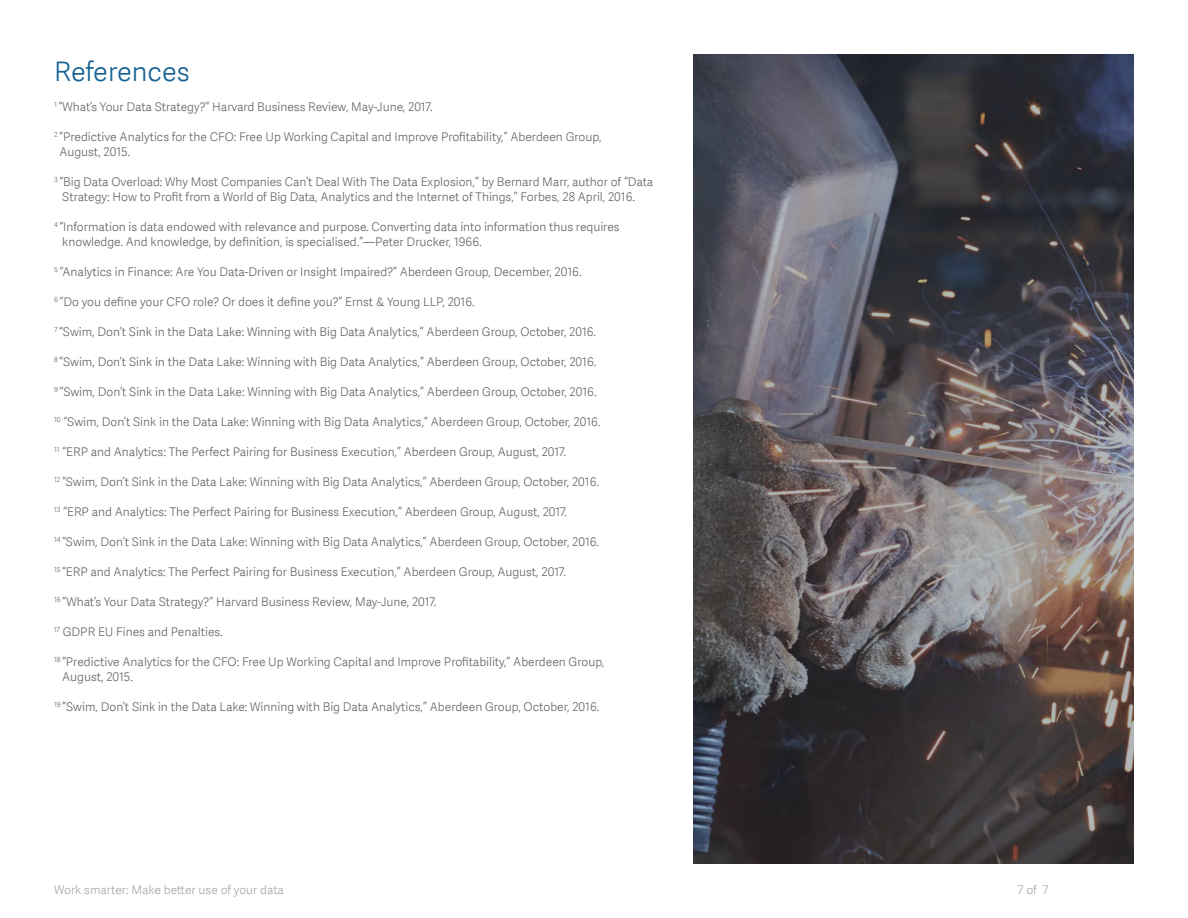
<style>
.page{position:relative;width:1188px;height:918px;background:#fff}
.page>*{position:absolute;margin:0;border:0;box-sizing:border-box;transform-origin:0 0}
.t1{font:27px "Adelle Sans SAGE Lt";color:#156194}
.t2{font:12px/15px "Adelle Sans SAGE Lt";color:#63666a}
.t3{font:12px "Adelle Sans SAGE Lt";color:#a7a8aa}
</style>
<div class="page">
<svg style="left:693px;top:54px;width:441px;height:810px"></svg>
<h1 class="t1" style="left:54px;top:52px;width:137px">References</h1>
<p class="t2" style="left:54px;top:99px;width:380px"><sup>1</sup> “What’s Your Data Strategy?” Harvard Business Review, May-June, 2017.</p>
<p class="t2" style="left:60px;top:129px;width:544px;text-indent:-6px"><sup>2</sup> “Predictive Analytics for the CFO: Free Up Working Capital and Improve Profitability,” Aberdeen Group,<br>August, 2015.</p>
<p class="t2" style="left:62px;top:174px;width:593px;text-indent:-8px"><sup>3</sup> “Big Data Overload: Why Most Companies Can’t Deal With The Data Explosion,” by Bernard Marr, author of “Data<br>Strategy: How to Profit from a World of Big Data, Analytics and the Internet of Things,” Forbes, 28 April, 2016.</p>
<p class="t2" style="left:62px;top:219px;width:559px;text-indent:-8px"><sup>4</sup> “Information is data endowed with relevance and purpose. Converting data into information thus requires knowledge. And knowledge, by definition, is specialised.”—Peter Drucker, 1966.</p>
<p class="t2" style="left:54px;top:264px;width:529px"><sup>5</sup> “Analytics in Finance: Are You Data-Driven or Insight Impaired?” Aberdeen Group, December, 2016.</p>
<p class="t2" style="left:54px;top:294px;width:422px"><sup>6</sup> “Do you define your CFO role? Or does it define you?” Ernst &amp; Young LLP, 2016.</p>
<p class="t2" style="left:54px;top:324px;width:544px"><sup>7</sup> “Swim, Don’t Sink in the Data Lake: Winning with Big Data Analytics,” Aberdeen Group, October, 2016.</p>
<p class="t2" style="left:54px;top:354px;width:544px"><sup>8</sup> “Swim, Don’t Sink in the Data Lake: Winning with Big Data Analytics,” Aberdeen Group, October, 2016.</p>
<p class="t2" style="left:54px;top:384px;width:544px"><sup>9</sup> “Swim, Don’t Sink in the Data Lake: Winning with Big Data Analytics,” Aberdeen Group, October, 2016.</p>
<p class="t2" style="left:54px;top:414px;width:548px"><sup>10</sup> “Swim, Don’t Sink in the Data Lake: Winning with Big Data Analytics,” Aberdeen Group, October, 2016.</p>
<p class="t2" style="left:54px;top:444px;width:514px"><sup>11</sup> “ERP and Analytics: The Perfect Pairing for Business Execution,” Aberdeen Group, August, 2017.</p>
<p class="t2" style="left:54px;top:474px;width:547px"><sup>12</sup> “Swim, Don’t Sink in the Data Lake: Winning with Big Data Analytics,” Aberdeen Group, October, 2016.</p>
<p class="t2" style="left:54px;top:504px;width:515px"><sup>13</sup> “ERP and Analytics: The Perfect Pairing for Business Execution,” Aberdeen Group, August, 2017.</p>
<p class="t2" style="left:54px;top:534px;width:547px"><sup>14</sup> “Swim, Don’t Sink in the Data Lake: Winning with Big Data Analytics,” Aberdeen Group, October, 2016.</p>
<p class="t2" style="left:54px;top:564px;width:514px"><sup>15</sup> “ERP and Analytics: The Perfect Pairing for Business Execution,” Aberdeen Group, August, 2017.</p>
<p class="t2" style="left:54px;top:594px;width:384px"><sup>16</sup> “What’s Your Data Strategy?” Harvard Business Review, May-June, 2017.</p>
<p class="t2" style="left:54px;top:624px;width:170px"><sup>17</sup> GDPR EU Fines and Penalties.</p>
<p class="t2" style="left:62px;top:654px;width:544px;text-indent:-8px"><sup>18</sup> “Predictive Analytics for the CFO: Free Up Working Capital and Improve Profitability,” Aberdeen Group,<br>August, 2015.</p>
<p class="t2" style="left:54px;top:699px;width:547px"><sup>19</sup> “Swim, Don’t Sink in the Data Lake: Winning with Big Data Analytics,” Aberdeen Group, October, 2016.</p>
<p class="t3" style="left:54px;top:882px;width:231px">Work smarter: Make better use of your data</p>
<p class="t3" style="left:1018px;top:881px;width:32px">7 of 7</p>
</div>
